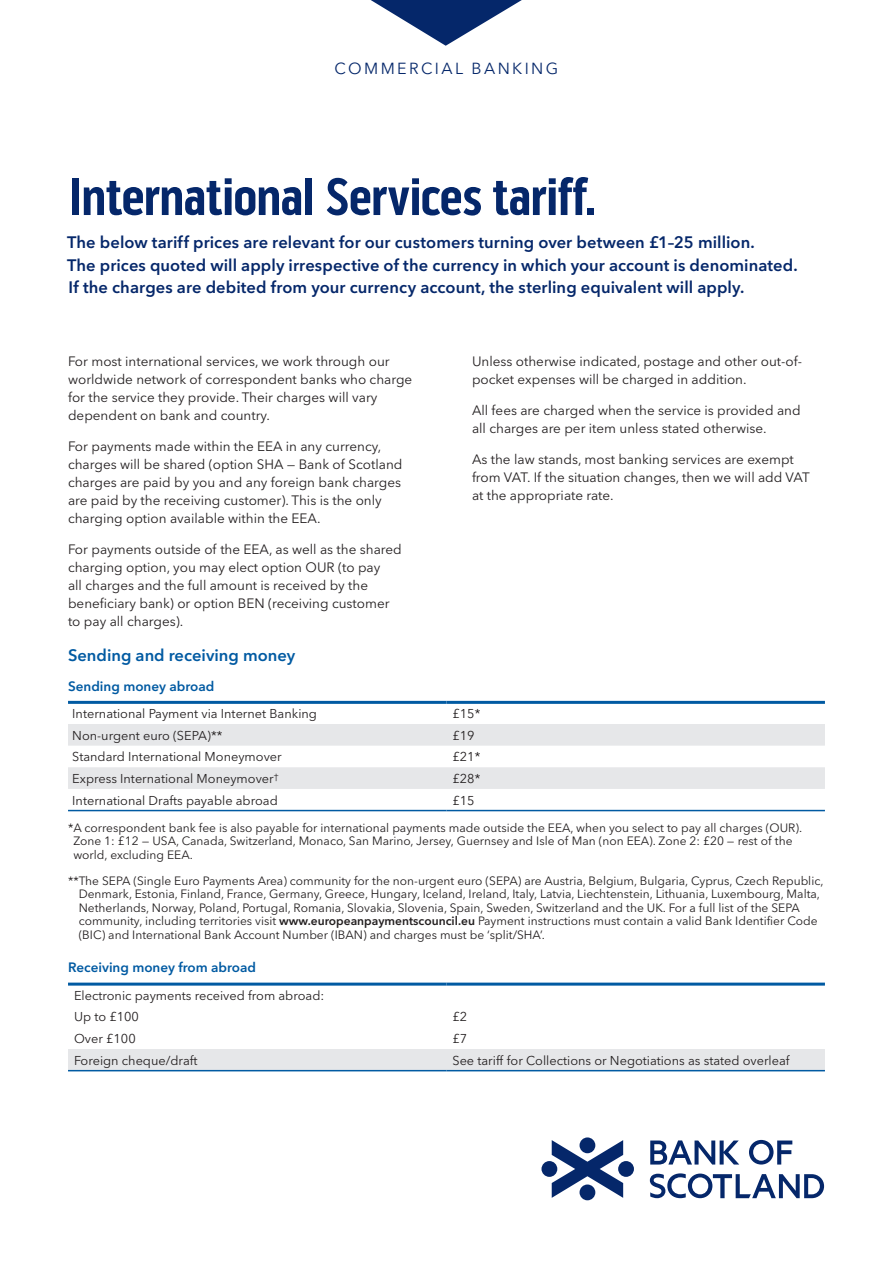
<style>
.page{position:relative;width:893px;height:1263px;background:#fff}
.page>*{position:absolute;margin:0;border:0;box-sizing:border-box;transform-origin:0 0}
.t1{font:700 54px "Bo S Pill Gothic";letter-spacing:-.03em;color:#05276a}
.t2{font:600 16.5px/22.5px "Avenir Next LT Pro";letter-spacing:.005em;color:#05276a}
.t3{font:600 16.5px "Avenir Next LT Pro";color:#015aa2}
.t4{font:15.9px "Avenir Next LT Pro";letter-spacing:.15em;color:#05276a}
.t5{font:13.5px/18px "Avenir Next LT Pro";color:#231f20}
.t6{font:600 13.5px "Avenir Next LT Pro";color:#015aa2}
.t7{font:12.75px/21.6px "Avenir Next LT Pro";color:#231f20}
.t8{font:12px/13.5px "Avenir Next LT Pro";color:#231f20}
.s1{font-weight:600}
</style>
<div class="page">
<svg style="left:371px;top:0;width:151px;height:46px"></svg>
<svg style="left:68px;top:724px;width:757px;height:65px;fill:#e6e7e9"></svg>
<hr style="left:68px;top:701px;width:378px;height:3px;background:#015aa2">
<hr style="left:446px;top:701px;width:379px;height:3px;background:#015aa2">
<hr style="left:68px;top:810px;width:378px;height:1px;background:#015aa2">
<hr style="left:446px;top:810px;width:379px;height:1px;background:#015aa2">
<svg style="left:68px;top:985px;width:757px;height:1px"></svg>
<div style="left:68px;top:1049px;width:757px;height:21px;background:#e6e7e9"></div>
<hr style="left:68px;top:1070px;width:378px;height:1px;background:#015aa2">
<hr style="left:446px;top:1070px;width:379px;height:1px;background:#015aa2">
<hr style="left:68px;top:982px;width:378px;height:3px;background:#015aa2">
<hr style="left:446px;top:982px;width:379px;height:3px;background:#015aa2">
<svg style="left:650px;top:1140px;width:89px;height:24px"></svg>
<svg style="left:749px;top:1140px;width:43px;height:24px"></svg>
<svg style="left:650px;top:1173px;width:174px;height:25px"></svg>
<svg style="left:579px;top:1137px;width:16px;height:16px"></svg>
<div style="left:579px;top:1184px;width:16px;height:16px;background:#05276a;border-radius:50%"></div>
<div style="left:541px;top:1161px;width:16px;height:16px;background:#05276a;border-radius:50%"></div>
<div style="left:618px;top:1161px;width:16px;height:16px;background:#05276a;border-radius:50%"></div>
<svg style="left:552px;top:1140px;width:71px;height:58px"></svg>
<p class="t4" style="left:335px;top:59px;width:225px">COMMERCIAL BANKING</p>
<h1 class="t1" style="left:68px;top:165px;width:531px">International Services tariff.</h1>
<p class="t2" style="left:67px;top:231px;width:732px">The below tariff prices are relevant for our customers turning over between £1–25 million.<br>The prices quoted will apply irrespective of the currency in which your account is denominated.<br>If the charges are debited from your currency account, the sterling equivalent will apply.</p>
<p class="t5" style="left:68px;top:353px;width:346px">For most international services, we work through our worldwide network of correspondent banks who charge for the service they provide. Their charges will vary dependent on bank and country.</p>
<p class="t5" style="left:68px;top:437px;width:336px">For payments made within the EEA in any currency, charges will be shared (option SHA – Bank of Scotland charges are paid by you and any foreign bank charges are paid by the receiving customer). This is the only charging option available within the EEA.</p>
<p class="t5" style="left:68px;top:540px;width:335px">For payments outside of the EEA, as well as the shared charging option, you may elect option OUR (to pay<br>all charges and the full amount is received by the beneficiary bank) or option BEN (receiving customer to pay all charges).</p>
<p class="t5" style="left:472px;top:353px;width:332px">Unless otherwise indicated, postage and other out-of&shy;pocket expenses will be charged in addition.</p>
<p class="t5" style="left:472px;top:401px;width:330px">All fees are charged when the service is provided and all charges are per item unless stated otherwise.</p>
<p class="t5" style="left:472px;top:450px;width:339px">As the law stands, most banking services are exempt from VAT. If the situation changes, then we will add VAT at the appropriate rate.</p>
<p class="t3" style="left:68px;top:645px;width:229px">Sending and receiving money</p>
<p class="t6" style="left:68px;top:678px;width:148px">Sending money abroad</p>
<p class="t7" style="left:72px;top:703px;width:246px">International Payment via Internet Banking</p>
<p class="t7" style="left:452px;top:703px;width:29px">£15*</p>
<p class="t7" style="left:72px;top:724px;width:152px">Non-urgent euro (SEPA)**</p>
<p class="t7" style="left:452px;top:724px;width:24px">£19</p>
<p class="t7" style="left:72px;top:746px;width:211px">Standard International Moneymover</p>
<p class="t7" style="left:452px;top:746px;width:29px">£21*</p>
<p class="t7" style="left:72px;top:768px;width:208px">Express International Moneymover<sup>†</sup></p>
<p class="t7" style="left:452px;top:768px;width:29px">£28*</p>
<p class="t7" style="left:72px;top:789px;width:207px">International Drafts payable abroad</p>
<p class="t7" style="left:452px;top:789px;width:24px">£15</p>
<p class="t8" style="left:73px;top:821px;width:730px;text-indent:-5px">*A correspondent bank fee is also payable for international payments made outside the EEA, when you select to pay all charges (OUR).<br>Zone 1: £12 – USA, Canada, Switzerland, Monaco, San Marino, Jersey, Guernsey and Isle of Man (non EEA). Zone 2: £20 – rest of the world, excluding EEA.</p>
<p class="t8" style="left:79px;top:874px;width:746px;text-indent:-11px">**The SEPA (Single Euro Payments Area) community for the non-urgent euro (SEPA) are Austria, Belgium, Bulgaria, Cyprus, Czech Republic, Denmark, Estonia, Finland, France, Germany, Greece, Hungary, Iceland, Ireland, Italy, Latvia, Liechtenstein, Lithuania, Luxembourg, Malta, Netherlands, Norway, Poland, Portugal, Romania, Slovakia, Slovenia, Spain, Sweden, Switzerland and the UK. For a full list of the SEPA community, including territories visit <span class="s1">www.europeanpaymentscouncil.eu</span> Payment instructions must contain a valid Bank Identifier Code (BIC) and International Bank Account Number (IBAN) and charges must be ‘split/SHA’.</p>
<p class="t6" style="left:68px;top:959px;width:190px">Receiving money from abroad</p>
<p class="t7" style="left:74px;top:984px;width:252px">Electronic payments received from abroad:<br>Up to £100</p>
<p class="t7" style="left:452px;top:1006px;width:16px">£2</p>
<p class="t7" style="left:74px;top:1028px;width:63px">Over £100</p>
<p class="t7" style="left:452px;top:1028px;width:16px">£7</p>
<p class="t7" style="left:74px;top:1049px;width:125px">Foreign cheque/draft</p>
<p class="t7" style="left:452px;top:1049px;width:339px">See tariff for Collections or Negotiations as stated overleaf</p>
</div>
